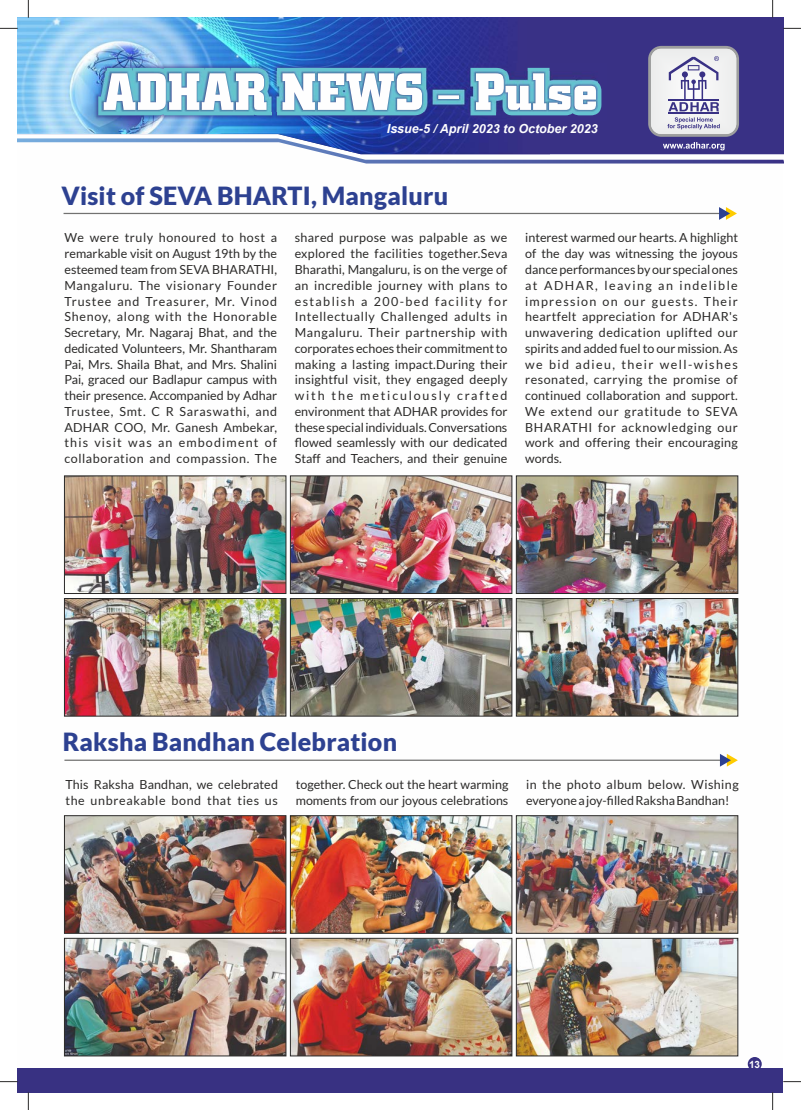
<style>
.page{position:relative;width:801px;height:1110px;background:#fff}
.page>*{position:absolute;margin:0;border:0;box-sizing:border-box;transform-origin:0 0}
.t1{font:900 25px "Lato";letter-spacing:.01em;color:#2d4191}
.t2{font:12.5px/15.8px "Lato";letter-spacing:.01em;color:#2b2a29;text-align:justify}
.t3{font:italic 700 12.5px "Arial";color:#fefefe}
.t4{font:700 10px "Arial";color:#fefefe}
</style>
<div class="page">
<div style="left:17px;top:18px;width:766px;height:120px;background:#393185"></div>
<img style="left:18px;top:18px;width:531px;height:120px">
<img style="left:93px;top:63px;width:513px;height:57px">
<svg style="left:98px;top:68px;width:503px;height:47px"></svg>
<svg style="left:648px;top:46px;width:91px;height:91px"></svg>
<div style="left:651px;top:49px;width:85px;height:85px;background:#eeefef;border-radius:10px"></div>
<svg style="left:17px;top:138px;width:766px;height:25px"></svg>
<svg style="left:668px;top:56px;width:51px;height:55px"></svg>
<hr style="left:668px;top:99px;width:51px;height:2px;background:#393185">
<hr style="left:668px;top:112px;width:51px;height:2px;background:#393185">
<svg style="left:667px;top:117px;width:53px;height:12px"></svg>
<div style="left:17px;top:1067px;width:766px;height:24px;background:#383182"></div>
<svg style="left:28px;top:0;width:1px;height:18px"></svg>
<svg style="left:28px;top:1091px;width:1px;height:18px"></svg>
<svg style="left:0;top:28px;width:18px;height:1px"></svg>
<svg style="left:783px;top:28px;width:18px;height:1px"></svg>
<svg style="left:772px;top:0;width:1px;height:18px"></svg>
<svg style="left:772px;top:1091px;width:1px;height:18px"></svg>
<hr style="left:64px;top:213px;width:669px;height:1px;background:#727271">
<svg style="left:719px;top:207px;width:18px;height:13px"></svg>
<div style="left:748px;top:1056px;width:14px;height:14px;background:#383182;border-radius:7px"></div>
<hr style="left:64px;top:759px;width:670px;height:1px;background:#727271">
<svg style="left:720px;top:754px;width:18px;height:12px"></svg>
<img style="left:64px;top:475px;width:674px;height:241px">
<img style="left:64px;top:815px;width:674px;height:241px">
<p class="t3" style="left:387px;top:124px;width:212px">Issue-5 / April 2023 to October 2023</p>
<h1 class="t1" style="left:61px;top:185px;width:388px">Visit of SEVA BHARTI, Mangaluru</h1>
<p class="t2" style="left:64px;top:231px;width:214px">We were truly honoured to host a remarkable visit on August 19th by the esteemed team from SEVA BHARATHI, Mangaluru. The visionary Founder Trustee and Treasurer, Mr. Vinod Shenoy, along with the Honorable Secretary, Mr. Nagaraj Bhat, and the dedicated Volunteers, Mr. Shantharam Pai, Mrs. Shaila Bhat, and Mrs. Shalini Pai, graced our Badlapur campus with their presence. Accompanied by Adhar Trustee, Smt. C R Saraswathi, and ADHAR COO, Mr. Ganesh Ambekar, this visit was an embodiment of collaboration and compassion. The</p>
<p class="t2" style="left:295px;top:231px;width:214px">shared purpose was palpable as we explored the facilities together.Seva Bharathi, Mangaluru, is on the verge of an incredible journey with plans to establish a 200-bed facility for Intellectually Challenged adults in Mangaluru. Their partnership with corporates echoes their commitment to making a lasting impact.During their insightful visit, they engaged deeply with the meticulously crafted environment that ADHAR provides for these special individuals. Conversations flowed seamlessly with our dedicated Staff and Teachers, and their genuine</p>
<p class="t2" style="left:525px;top:231px;width:214px">interest warmed our hearts. A highlight of the day was witnessing the joyous dance performances by our special ones at ADHAR, leaving an indelible impression on our guests. Their heartfelt appreciation for ADHAR's unwavering dedication uplifted our spirits and added fuel to our mission. As we bid adieu, their well-wishes resonated, carrying the promise of continued collaboration and support.<br>We extend our gratitude to SEVA BHARATHI for acknowledging our work and offering their encouraging words.</p>
<h1 class="t1" style="left:63px;top:731px;width:336px">Raksha Bandhan Celebration</h1>
<p class="t2" style="left:65px;top:777px;width:214px">This Raksha Bandhan, we celebrated the unbreakable bond that ties us</p>
<p class="t2" style="left:296px;top:777px;width:214px">together. Check out the heart warming moments from our joyous celebrations</p>
<p class="t2" style="left:526px;top:777px;width:214px">in the photo album below. Wishing everyone a joy-filled Raksha Bandhan!</p>
<p class="t4" style="left:749px;top:1059px;width:13px">13</p>
</div>
